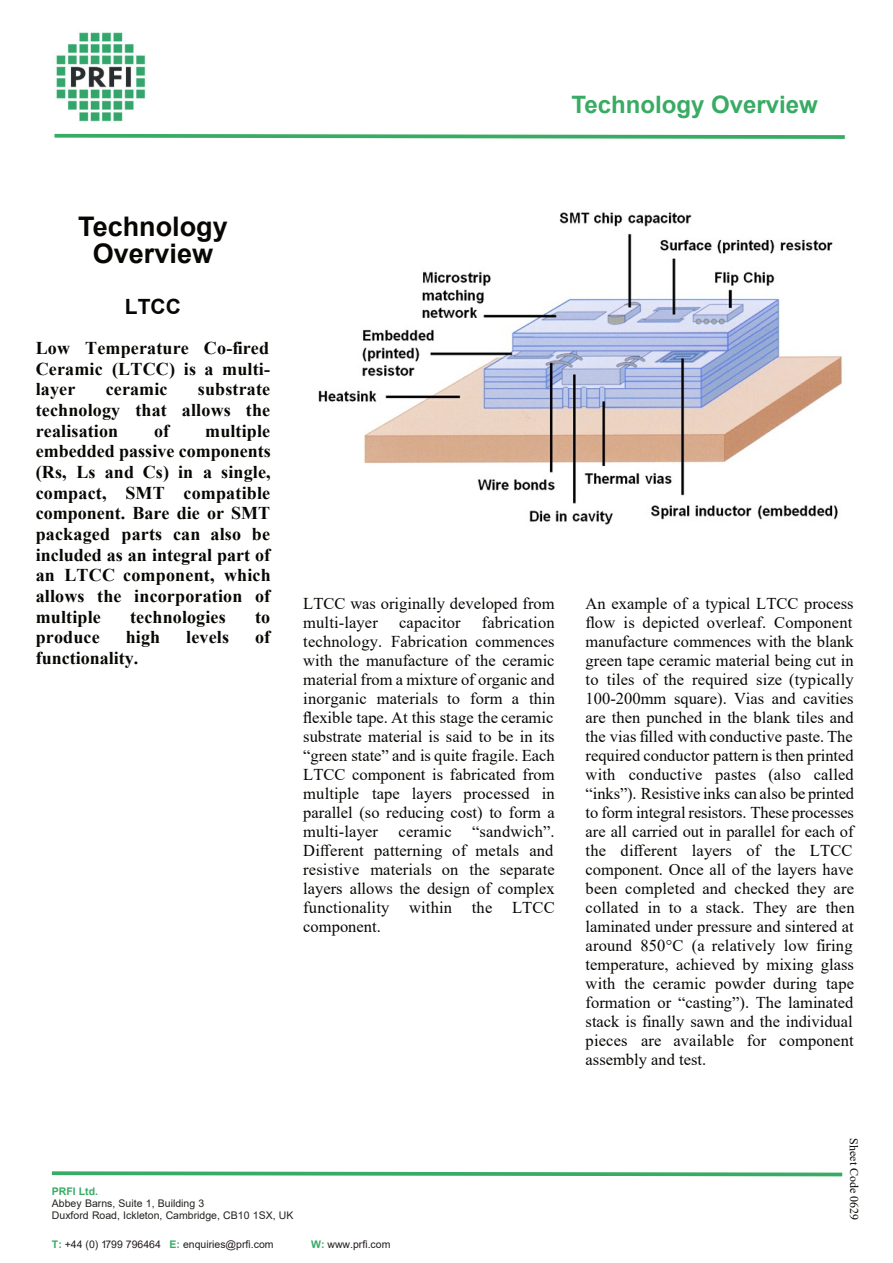
<style>
.page{position:relative;width:893px;height:1263px;background:#fff}
.page>*{position:absolute;margin:0;border:0;box-sizing:border-box;transform-origin:0 0}
.t1{font:700 27px/27px "Arial";color:#080704;text-align:center}
.t2{font:700 24px "Arial";color:#38ab64}
.t3{font:700 21px "Arial";color:#080704}
.t4{font:700 18px/20.7px "Times New Roman";letter-spacing:.01em;color:#080704;text-align:justify}
.t5{font:16.5px/18.9px "Times New Roman";color:#080704}
.t6{font:12px "Times New Roman";color:#080704}
.t7{font:10.5px/12px "Arial";color:#23221e}
.t8{font:10.5px "Arial";color:#221d1c}
.t9{font:700 10.5px "Arial";color:#38ab64}
.s1{font-weight:700;color:#38ab64}
</style>
<div class="page">
<img style="left:318px;top:212px;width:525px;height:313px">
<svg style="left:51px;top:1171px;width:792px;height:6px"></svg>
<svg style="left:54px;top:133px;width:791px;height:6px"></svg>
<img style="left:56px;top:32px;width:90px;height:90px">
<h2 class="t2" style="left:572px;top:95px;width:248px">Technology Overview</h2>
<h1 class="t1" style="left:78px;top:216px;width:151px">Technology<br>Overview</h1>
<p class="t3" style="left:125px;top:298px;width:57px">LTCC</p>
<p class="t4" style="left:36px;top:339px;width:236px">Low Temperature Co-fired Ceramic (LTCC) is a multi&shy;layer</p>
<p class="t4" style="left:106px;top:381px;width:63px">ceramic</p>
<p class="t4" style="left:36px;top:381px;width:236px;text-indent:162px">substrate technology that allows the realisation</p>
<p class="t4" style="left:36px;top:422px;width:237px;text-indent:169px">multiple embedded passive components (Rs, Ls and Cs) in a single, compact, SMT compatible component. Bare die or SMT packaged parts can also be included as an integral part of an LTCC component, which allows the incorporation of multiple</p>
<p class="t4" style="left:154px;top:422px;width:17px">of</p>
<p class="t4" style="left:130px;top:608px;width:97px">technologies</p>
<p class="t4" style="left:255px;top:608px;width:17px">to</p>
<p class="t4" style="left:36px;top:629px;width:66px">produce</p>
<p class="t4" style="left:126px;top:629px;width:36px">high</p>
<p class="t4" style="left:186px;top:629px;width:44px">levels</p>
<p class="t4" style="left:255px;top:629px;width:17px">of</p>
<p class="t4" style="left:36px;top:650px;width:104px">functionality.</p>
<p class="t5" style="left:303px;top:596px;width:253px">LTCC was originally developed from multi-layer</p>
<p class="t5" style="left:303px;top:615px;width:253px;text-align:justify;text-indent:179px">fabrication technology. Fabrication commences with the manufacture of the ceramic material from a mixture of organic and inorganic materials to form a thin flexible tape. At this stage the ceramic substrate material is said to be in its “green state” and is quite fragile. Each LTCC component is fabricated from multiple tape layers processed in parallel (so reducing cost) to form a multi-layer ceramic “sandwich”.<br>Different patterning of metals and resistive materials on the separate layers allows the design of complex functionality within the LTCC component.</p>
<p class="t5" style="left:399px;top:615px;width:63px">capacitor</p>
<p class="t9" style="left:52px;top:1188px;width:48px">PRFI Ltd.</p>
<p class="t7" style="left:52px;top:1198px;width:243px">Abbey Barns, Suite 1, Building 3<br>Duxford Road, Ickleton, Cambridge, CB10 1SX, UK</p>
<p class="t8" style="left:52px;top:1240px;width:223px"><span class="s1">T:</span> +44 (0) 1799 796464 <span class="s1">E:</span> enquiries@prfi.com</p>
<p class="t8" style="left:311px;top:1240px;width:81px"><span class="s1">W:</span> www.prfi.com</p>
<p class="t5" style="left:586px;top:596px;width:270px">An example of a typical LTCC process flow is depicted overleaf. Component manufacture commences with the blank green tape ceramic material being cut in to tiles of the required size (typically 100-200mm square). Vias and cavities are then punched in the blank tiles and the vias filled with conductive paste. The required conductor pattern is then printed with conductive pastes (also called “inks”). Resistive inks can also be printed to form integral resistors. These processes are all carried out in parallel for each of the different layers of the LTCC component. Once all of the layers have been completed and checked they are collated in to a stack. They are then laminated under pressure and sintered at around 850°C (a relatively low firing temperature, achieved by mixing glass with the ceramic powder during tape formation or “casting”). The laminated stack is finally sawn and the individual pieces are available for component assembly and test.</p>
<p class="t6" style="left:858px;top:1138px;width:84px;rotate:90deg">Sheet Code 0629</p>
</div>
